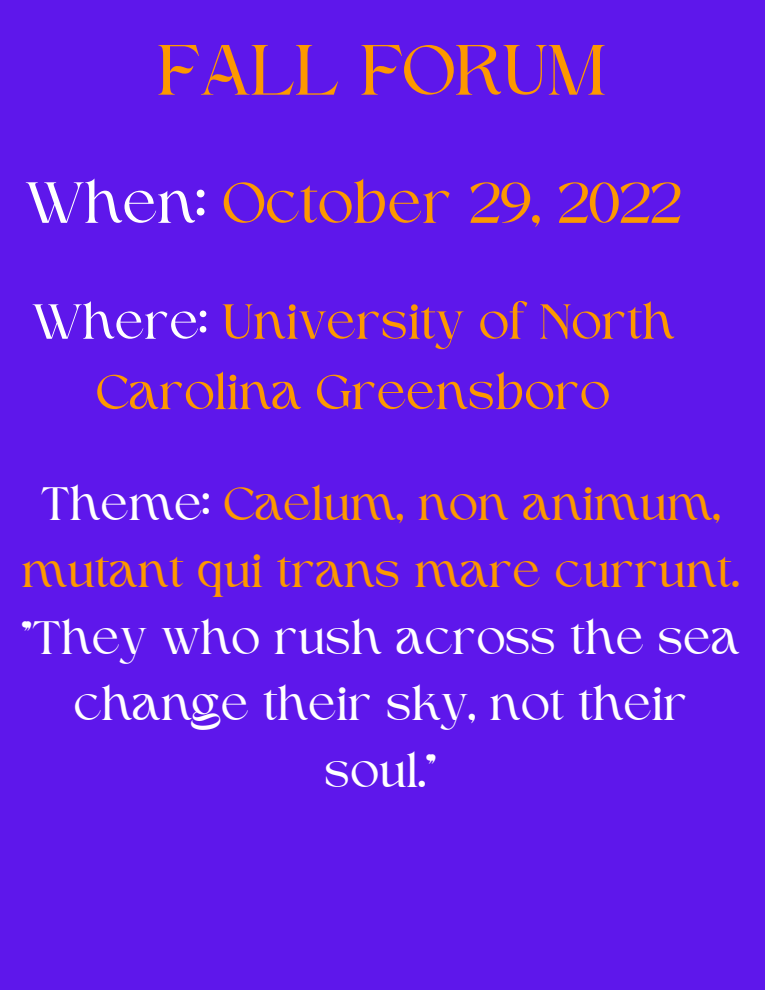
<style>
.page{position:relative;width:765px;height:990px;background:#5e17eb}
.page>*{position:absolute;margin:0;border:0;box-sizing:border-box;transform-origin:0 0}
.t1{font:72.68px "Higuen";color:#fd9800}
.t2{font:59.28px "Higuen";color:#fd9800}
.t3{font:50.32px/70.4px "Higuen";color:#fd9800;text-align:center}
.t4{font:47.92px/66.8px "Higuen";color:#fff;text-align:center}
.t5{font:47.92px/66.8px "Higuen";color:#fd9800;text-align:center}
.s1{color:#fff}
</style>
<div class="page">
<h1 class="t1" style="left:158px;top:40px;width:450px">FALL FORUM</h1>
<p class="t2" style="left:26px;top:178px;width:658px"><span class="s1">When:</span> October 29, 2022</p>
<p class="t3" style="left:33px;top:291px;width:644px"><span class="s1">Where:</span> University of North<br>Carolina Greensboro</p>
<p class="t5" style="left:22px;top:474px;width:719px"><span class="s1">Theme:</span> Caelum, non animum, mutant qui trans mare currunt.</p>
<p class="t4" style="left:22px;top:608px;width:720px">"They who rush across the sea change their sky, not their soul."</p>
</div>
